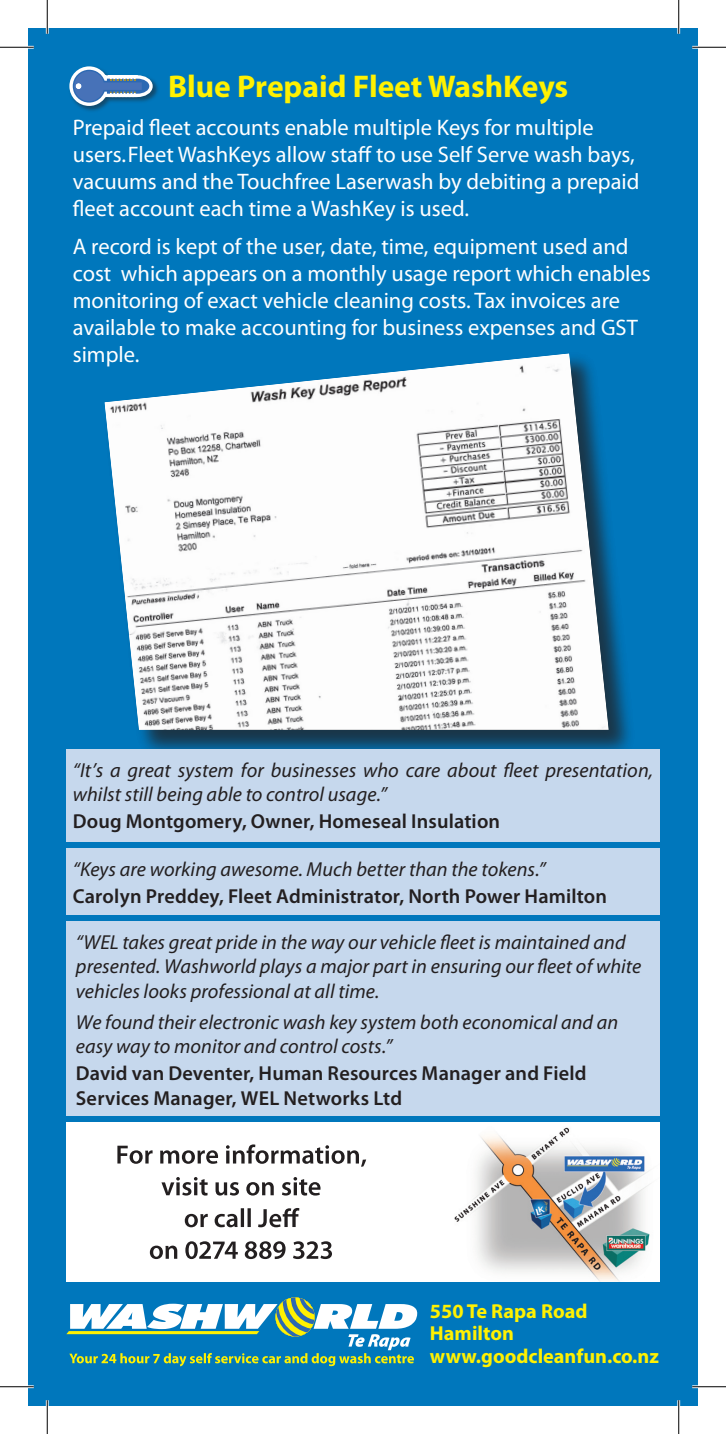
<style>
.page{position:relative;width:726px;height:1434px;background:#fff}
.page>*{position:absolute;margin:0;border:0;box-sizing:border-box;transform-origin:0 0}
.t1{font:700 31.5px "Myriad Pro";color:#fff101}
.t2{font:22.5px/27px "Myriad Pro";color:#fff}
.t3{font:italic 20.25px/24.3px "Myriad Pro";letter-spacing:.005em;color:#231f20}
.t4{font:600 20.25px/24.3px "Myriad Pro";letter-spacing:.01em;color:#231f20}
.t5{font:700 20.25px/22.5px "Myriad Pro";color:#fff101}
</style>
<div class="page">
<div style="left:28px;top:28px;width:670px;height:1378px;background:#0077bc"></div>
<div style="left:68px;top:65px;width:92px;height:49px;background:#231f20;opacity:.5"></div>
<svg style="left:68px;top:65px;width:88px;height:44px"></svg>
<div style="left:66px;top:1122px;width:594px;height:159px;background:#fff"></div>
<img style="left:454px;top:1127px;width:197px;height:154px">
<svg style="left:117px;top:1144px;width:249px;height:23px"></svg>
<svg style="left:161px;top:1177px;width:159px;height:18px"></svg>
<svg style="left:185px;top:1208px;width:114px;height:19px"></svg>
<svg style="left:150px;top:1241px;width:182px;height:18px"></svg>
<svg style="left:66px;top:1297px;width:352px;height:69px"></svg>
<div style="left:66px;top:921px;width:594px;height:195px;background:#c6d8ed"></div>
<div style="left:66px;top:848px;width:594px;height:67px;background:#c6d8ed"></div>
<div style="left:102px;top:351px;width:535px;height:409px;background:#231f20;opacity:.5"></div>
<div style="left:66px;top:749px;width:594px;height:92px;background:#c6d8ed"></div>
<hr style="left:0;top:46px;width:34px;height:3px;background:#fff">
<hr style="left:692px;top:46px;width:34px;height:3px;background:#fff">
<hr style="left:0;top:1385px;width:34px;height:3px;background:#fff">
<hr style="left:692px;top:1385px;width:34px;height:3px;background:#fff">
<hr style="left:46px;top:0;width:3px;height:34px;background:#fff">
<hr style="left:46px;top:1400px;width:3px;height:34px;background:#fff">
<hr style="left:677px;top:0;width:3px;height:34px;background:#fff">
<hr style="left:677px;top:1400px;width:3px;height:34px;background:#fff">
<hr style="left:0;top:47px;width:34px;height:1px;background:#000">
<hr style="left:692px;top:47px;width:34px;height:1px;background:#000">
<hr style="left:0;top:1386px;width:34px;height:1px;background:#000">
<hr style="left:692px;top:1386px;width:34px;height:1px;background:#000">
<hr style="left:47px;top:0;width:1px;height:34px;background:#000">
<hr style="left:47px;top:1400px;width:1px;height:34px;background:#000">
<hr style="left:678px;top:0;width:1px;height:34px;background:#000">
<hr style="left:678px;top:1400px;width:1px;height:34px;background:#000">
<h1 class="t1" style="left:168px;top:66px;width:401px">Blue Prepaid Fleet WashKeys</h1>
<p class="t2" style="left:73px;top:113px;width:568px">Prepaid fleet accounts enable multiple Keys for multiple users.Fleet WashKeys allow staff to use Self Serve wash bays, vacuums and the Touchfree Laserwash by debiting a prepaid fleet account each time a WashKey is used.</p>
<p class="t2" style="left:73px;top:232px;width:579px">A record is kept of the user, date, time, equipment used and cost which appears on a monthly usage report which enables monitoring of exact vehicle cleaning costs. Tax invoices are available to make accounting for business expenses and GST simple.</p>
<p class="t3" style="left:73px;top:758px;width:582px">“It’s a great system for businesses who care about fleet presentation, whilst still being able to control usage.”</p>
<p class="t4" style="left:73px;top:809px;width:429px">Doug Montgomery, Owner, Homeseal Insulation</p>
<p class="t3" style="left:73px;top:856px;width:475px">“Keys are working awesome. Much better than the tokens.”</p>
<p class="t4" style="left:73px;top:883px;width:536px">Carolyn Preddey, Fleet Administrator, North Power Hamilton</p>
<p class="t3" style="left:76px;top:930px;width:567px">“WEL takes great pride in the way our vehicle fleet is maintained and presented. Washworld plays a major part in ensuring our fleet of white vehicles looks professional at all time.</p>
<p class="t3" style="left:76px;top:1010px;width:544px">We found their electronic wash key system both economical and an easy way to monitor and control costs.”</p>
<p class="t4" style="left:76px;top:1061px;width:512px">David van Deventer, Human Resources Manager and Field<br>Services Manager, WEL Networks Ltd</p>
<p class="t5" style="left:430px;top:1299px;width:230px">550 Te Rapa Road<br>Hamilton www.goodcleanfun.co.nz</p>
</div>
